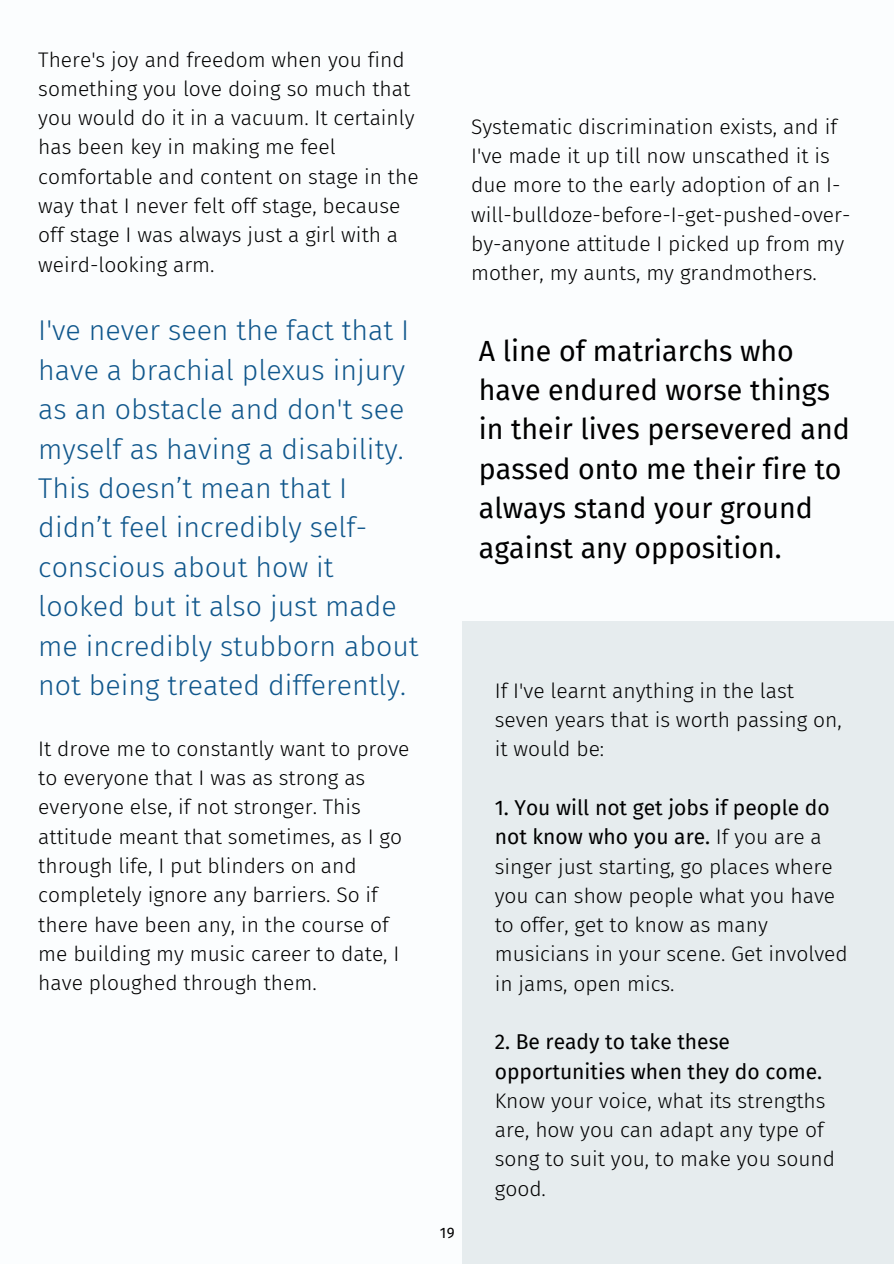
<style>
.page{position:relative;width:894px;height:1264px;background:#fff}
.page>*{position:absolute;margin:0;border:0;box-sizing:border-box;transform-origin:0 0}
.t1{font:300 28.5px/39.5px "Fira Sans";color:#10578c}
.t2{font:28.5px/39.5px "Fira Sans";color:#000}
.t3{font:300 21px/29.2px "Fira Sans";color:#000}
.t4{font:21px/29.2px "Fira Sans";color:#000}
.t5{font:15px "Fira Sans";color:#000}
.s1{font-weight:400}
</style>
<div class="page">
<div style="left:0;top:0;width:893px;height:1263px;background:#fbfdfe"></div>
<div style="left:462px;top:622px;width:431px;height:641px;background:#e6ecee"></div>
<p class="t3" style="left:38px;top:45px;width:382px">There's joy and freedom when you find something you love doing so much that you would do it in a vacuum. It certainly has been key in making me feel comfortable and content on stage in the way that I never felt off stage, because off stage I was always just a girl with a weird-looking arm.</p>
<p class="t1" style="left:38px;top:311px;width:382px">I've never seen the fact that I have a brachial plexus injury as an obstacle and don't see myself as having a disability.<br>This doesn’t mean that I didn’t feel incredibly self&shy;conscious about how it looked but it also just made me incredibly stubborn about not being treated differently.</p>
<p class="t3" style="left:38px;top:734px;width:372px">It drove me to constantly want to prove to everyone that I was as strong as everyone else, if not stronger. This attitude meant that sometimes, as I go through life, I put blinders on and completely ignore any barriers. So if there have been any, in the course of me building my music career to date, I have ploughed through them.</p>
<p class="t3" style="left:471px;top:112px;width:381px">Systematic discrimination exists, and if I've made it up till now unscathed it is due more to the early adoption of an I&shy;will-bulldoze-before-I-get-pushed-over&shy;by-anyone attitude I picked up from my mother, my aunts, my grandmothers.</p>
<h1 class="t2" style="left:478px;top:331px;width:372px">A line of matriarchs who have endured worse things in their lives persevered and passed onto me their fire to always stand your ground against any opposition.</h1>
<p class="t5" style="left:439px;top:1224px;width:16px">19</p>
<p class="t3" style="left:494px;top:676px;width:348px">If I've learnt anything in the last seven years that is worth passing on, it would be:</p>
<p class="t3" style="left:494px;top:793px;width:354px"><span class="s1">1. You will not get jobs if people do not know who you are.</span> If you are a singer just starting, go places where you can show people what you have to offer, get to know as many musicians in your scene. Get involved in jams, open mics.</p>
<p class="t4" style="left:494px;top:1027px;width:329px">2. Be ready to take these opportunities when they do come.</p>
<p class="t3" style="left:494px;top:1086px;width:342px">Know your voice, what its strengths are, how you can adapt any type of song to suit you, to make you sound good.</p>
</div>
